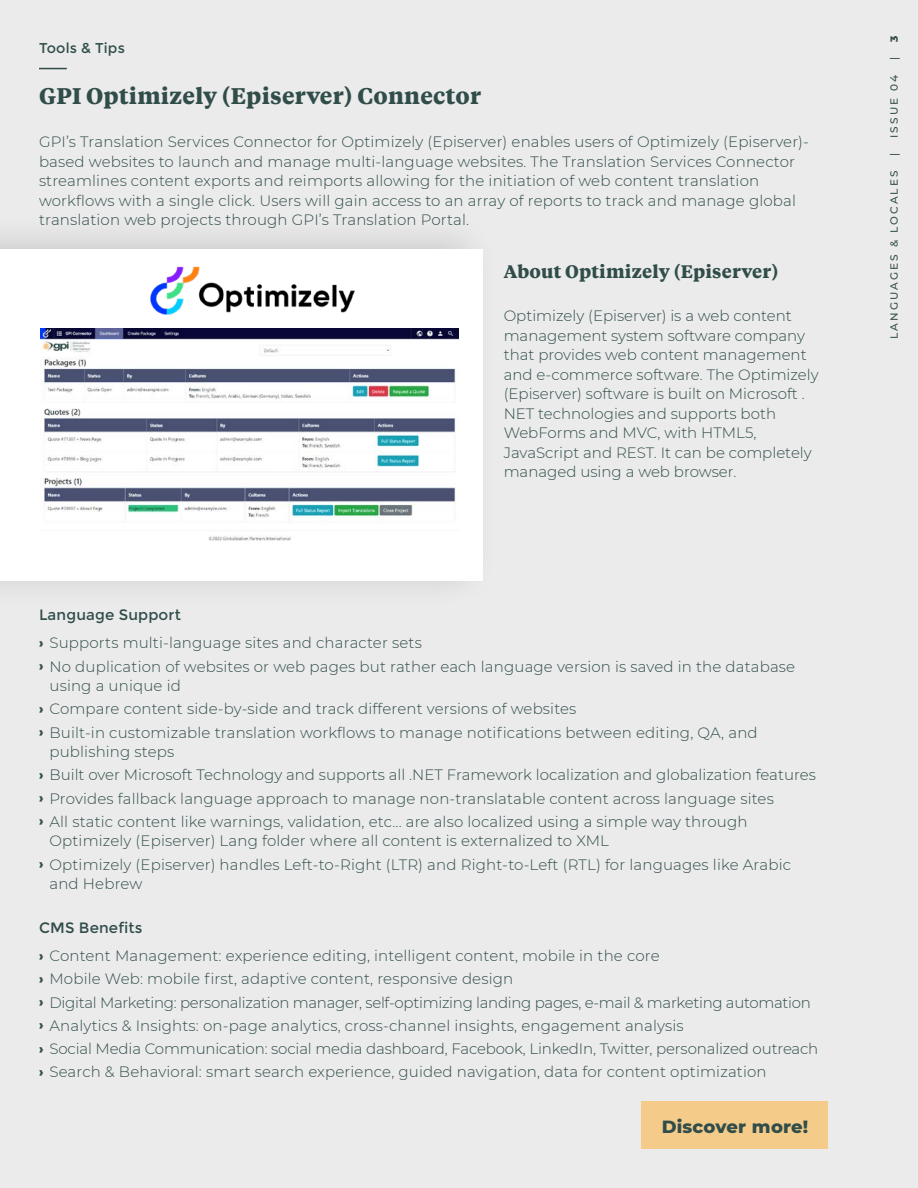
<style>
.page{position:relative;width:918px;height:1188px;background:#fff}
.page>*{position:absolute;margin:0;border:0;box-sizing:border-box;transform-origin:0 0}
.Intro{font:700 22.5px "Tiempos Text";letter-spacing:.01em;color:#304d4a}
.Intro-2{font:700 18px "Tiempos Text";letter-spacing:.01em;color:#304d4a}
.Intro-3{font:800 18px "Montserrat";letter-spacing:.01em;color:#304d4a}
.Body{font:300 15px/19.5px "Montserrat";letter-spacing:.01em;color:#304d4a}
.Body-2{font:300 15px "Montserrat";letter-spacing:-.02em;color:#304d4a}
.Body-3{font:300 15px "Montserrat";letter-spacing:-.01em;color:#304d4a}
.Body-4{font:15px "Montserrat";letter-spacing:.01em;color:#304d4a}
.List{font:14.25px "Montserrat";letter-spacing:.01em;color:#304d4a}
.t1{font:500 10.5px "Montserrat";letter-spacing:.2em;color:#354f4c}
.t2{font:800 10.5px "Montserrat";color:#354f4c}
.s1{font-family:"Aktiv Grotesk";font-weight:800;font-size:12px}
</style>
<div class="page">
<div style="left:868px;top:0;width:50px;height:1188px;background:#ebebeb"></div>
<div style="left:0;top:0;width:873px;height:1188px;background:#ebebeb"></div>
<svg style="left:39px;top:68px;width:28px;height:1px"></svg>
<div style="left:0;top:212px;width:500px;height:398px;background:#000;opacity:.15"></div>
<div style="left:0;top:250px;width:483px;height:331px;background:#fff"></div>
<img style="left:40px;top:328px;width:419px;height:213px">
<div style="left:642px;top:1102px;width:186px;height:47px;background:#f5cb8a"></div>
<img style="left:150px;top:266px;width:205px;height:49px">
<p class="List" style="left:39px;top:40px;width:87px">Tools &amp; Tips</p>
<p class="Intro" style="left:39px;top:80px;width:444px">GPI Optimizely (Episerver) Connector</p>
<p class="Body" style="left:39px;top:132px;width:771px">GPI’s Translation Services Connector for Optimizely (Episerver) enables users of Optimizely (Episerver)- based websites to launch and manage multi-language websites. The Translation Services Connector streamlines content exports and reimports allowing for the initiation of web content translation workflows with a single click. Users will gain access to an array of reports to track and manage global translation web projects through GPI’s Translation Portal.</p>
<p class="Intro-2" style="left:504px;top:259px;width:276px">About Optimizely (Episerver)</p>
<p class="Body" style="left:504px;top:306px;width:317px">Optimizely (Episerver) is a web content management system software company that provides web content management and e-commerce software. The Optimizely (Episerver) software is built on Microsoft .<br>NET technologies and supports both WebForms and MVC, with HTML5, JavaScript and REST. It can be completely managed using a web browser.</p>
<p class="Body-4" style="left:39px;top:606px;width:143px">Language Support</p>
<p class="Body" style="left:39px;top:633px;width:384px"><span class="s1">›</span> Supports multi-language sites and character sets</p>
<p class="Body" style="left:50px;top:656px;width:747px;text-indent:-10px"><span class="s1">›</span> No duplication of websites or web pages but rather each language version is saved in the database using a unique id</p>
<p class="Body" style="left:39px;top:699px;width:539px"><span class="s1">›</span> Compare content side-by-side and track different versions of websites</p>
<p class="Body" style="left:50px;top:722px;width:710px;text-indent:-10px"><span class="s1">›</span> Built-in customizable translation workflows to manage notifications between editing, QA, and publishing steps</p>
<p class="Body" style="left:39px;top:765px;width:778px"><span class="s1">›</span> Built over Microsoft Technology and supports all .NET Framework localization and globalization features</p>
<p class="Body" style="left:39px;top:788px;width:736px"><span class="s1">›</span> Provides fallback language approach to manage non-translatable content across language sites</p>
<p class="Body" style="left:50px;top:811px;width:700px;text-indent:-10px"><span class="s1">›</span> All static content like warnings, validation, etc... are also localized using a simple way through<br>Optimizely (Episerver) Lang folder where all content is externalized to XML</p>
<p class="Body" style="left:50px;top:854px;width:743px;text-indent:-10px"><span class="s1">›</span> Optimizely (Episerver) handles Left-to-Right (LTR) and Right-to-Left (RTL) for languages like Arabic and Hebrew</p>
<p class="Body-4" style="left:39px;top:919px;width:105px">CMS Benefits</p>
<p class="Body" style="left:39px;top:945px;width:622px"><span class="s1">›</span> Content Management: experience editing, intelligent content, mobile in the core</p>
<p class="Body" style="left:39px;top:969px;width:476px"><span class="s1">›</span> Mobile Web: mobile first, adaptive content, responsive design</p>
<p class="Body-2" style="left:39px;top:992px;width:774px"><span class="s1">›</span> Digital Marketing: personalization manager, self-optimizing landing pages, e-mail &amp; marketing automation</p>
<p class="Body" style="left:39px;top:1015px;width:646px"><span class="s1">›</span> Analytics &amp; Insights: on-page analytics, cross-channel insights, engagement analysis</p>
<p class="Body-3" style="left:39px;top:1039px;width:781px"><span class="s1">›</span> Social Media Communication: social media dashboard, Facebook, LinkedIn, Twitter, personalized outreach</p>
<p class="Body" style="left:39px;top:1062px;width:729px"><span class="s1">›</span> Search &amp; Behavioral: smart search experience, guided navigation, data for content optimization</p>
<p class="Intro-3" style="left:662px;top:1113px;width:148px">Discover more!</p>
<p class="t2" style="left:886px;top:42px;width:8px;rotate:-90deg">3</p>
<p class="t1" style="left:887px;top:60px;width:5px;rotate:-90deg">|</p>
<p class="t1" style="left:887px;top:138px;width:65px;rotate:-90deg">ISSUE 04</p>
<p class="t1" style="left:887px;top:156px;width:5px;rotate:-90deg">|</p>
<p class="t1" style="left:887px;top:339px;width:170px;rotate:-90deg">LANGUAGES &amp; LOCALES</p>
</div>
